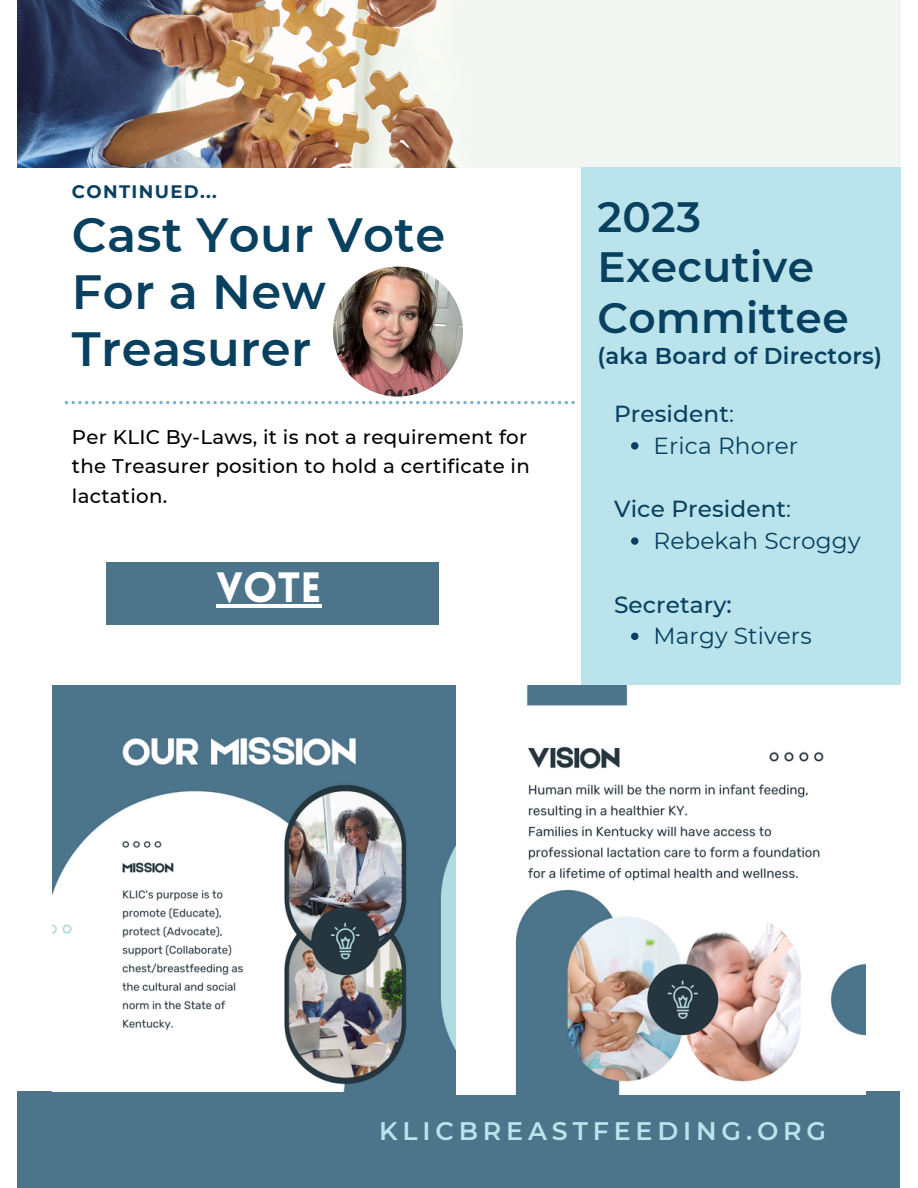
<style>
.page{position:relative;width:918px;height:1188px;background:#fff}
.page>*{position:absolute;margin:0;border:0;box-sizing:border-box;transform-origin:0 0}
.t1{font:600 48px/57.2px "Montserrat";letter-spacing:.01em;color:#084060}
.t2{font:600 42.3px/50.7px "Montserrat";letter-spacing:.01em;color:#084060}
.t3{font:900 41.55px "Lovelo";color:#fff}
.t4{font:600 25.35px "Montserrat";letter-spacing:.19em;color:#bae3eb}
.t5{font:23.25px "Montserrat";letter-spacing:.005em;color:#084060}
.t6{font:500 23.25px "Montserrat";letter-spacing:.005em;color:#084060}
.t7{font:600 22.8px "Montserrat";letter-spacing:.01em;color:#084060}
.t8{font:500 19.8px/29.2px "Montserrat";letter-spacing:.015em;color:#000}
.t9{font:700 18px "Montserrat";letter-spacing:.075em;color:#084060}
.s1{font-weight:400}
</style>
<div class="page">
<img style="left:17px;top:0;width:883px;height:168px">
<div style="left:17px;top:1092px;width:883px;height:96px;background:#4c748b"></div>
<div style="left:581px;top:168px;width:320px;height:517px;background:#bae3eb"></div>
<svg style="left:65px;top:401px;width:510px;height:3px"></svg>
<img style="left:333px;top:267px;width:130px;height:130px;border-radius:50%">
<div style="left:106px;top:563px;width:333px;height:62px;background:#4c748b"></div>
<img style="left:53px;top:685px;width:403px;height:406px">
<img style="left:456px;top:685px;width:410px;height:410px">
<svg style="left:631px;top:442px;width:7px;height:8px"></svg>
<svg style="left:631px;top:537px;width:7px;height:8px"></svg>
<svg style="left:631px;top:633px;width:7px;height:7px"></svg>
<hr style="left:216px;top:604px;width:106px;height:4px;background:#fff">
<p class="t9" style="left:72px;top:181px;width:147px">CONTINUED...</p>
<p class="t1" style="left:72px;top:206px;width:375px">Cast Your Vote</p>
<p class="t1" style="left:72px;top:263px;width:255px">For a New<br>Treasurer</p>
<p class="t2" style="left:597px;top:191px;width:218px">2023<br>Executive</p>
<p class="t2" style="left:597px;top:292px;width:253px">Committee</p>
<p class="t7" style="left:597px;top:342px;width:286px">(aka Board of Directors)</p>
<p class="t6" style="left:614px;top:399px;width:121px">President<span class="s1">:</span></p>
<p class="t8" style="left:72px;top:422px;width:459px">Per KLIC By-Laws, it is not a requirement for the Treasurer position to hold a certificate in lactation.</p>
<p class="t5" style="left:654px;top:431px;width:146px">Erica Rhorer</p>
<p class="t5" style="left:654px;top:526px;width:209px">Rebekah Scroggy</p>
<p class="t6" style="left:614px;top:495px;width:179px">Vice President<span class="s1">:</span></p>
<p class="t3" style="left:216px;top:571px;width:107px">VOTE</p>
<p class="t6" style="left:614px;top:590px;width:119px">Secretary:</p>
<p class="t5" style="left:654px;top:622px;width:160px">Margy Stivers</p>
<p class="t4" style="left:379px;top:1116px;width:449px">KLICBREASTFEEDING.ORG</p>
</div>
